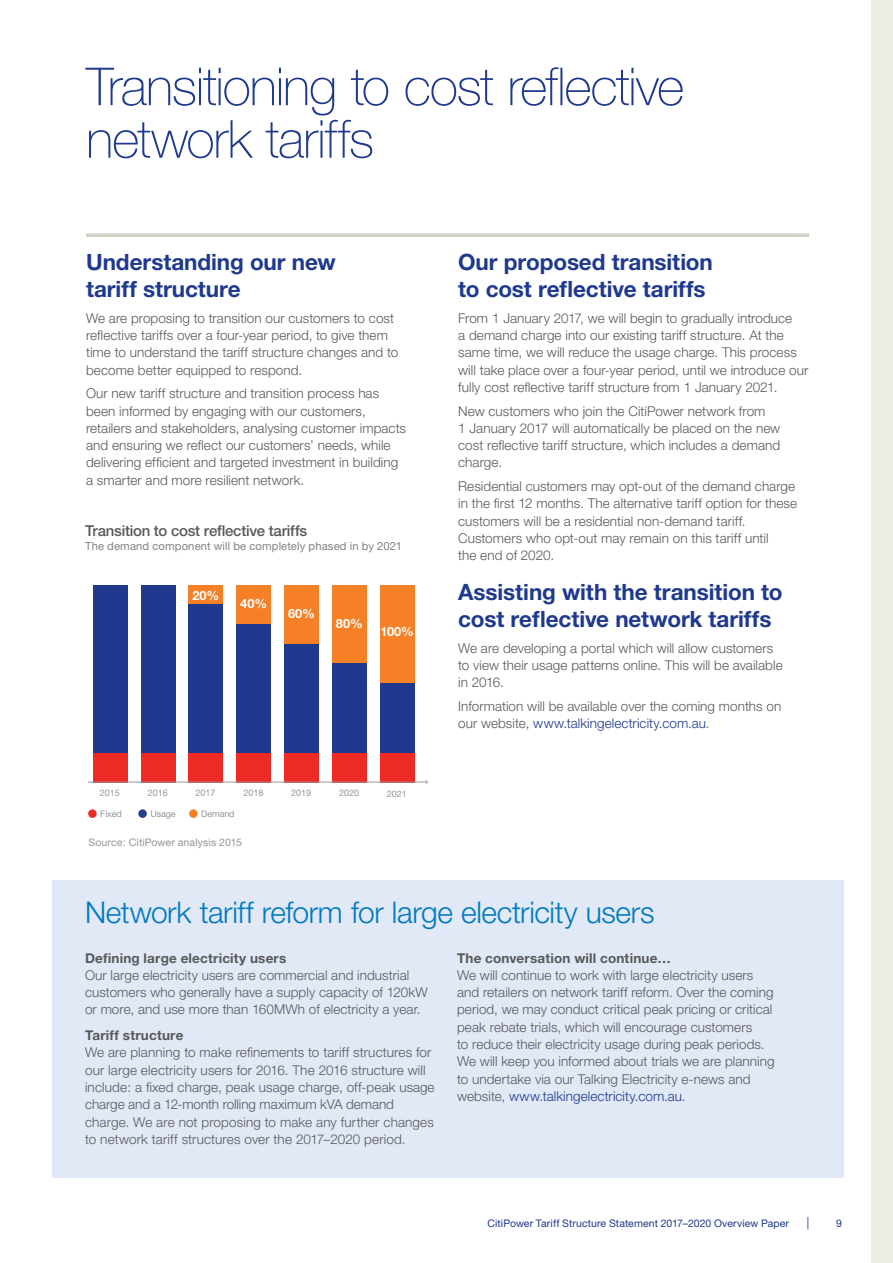
<style>
.page{position:relative;width:893px;height:1263px;background:#fff}
.page>*{position:absolute;margin:0;border:0;box-sizing:border-box;transform-origin:0 0}
.t1{font:100 52.5px/52.5px "Helvetica Neue";letter-spacing:-.025em;color:#1e398d}
.t2{font:300 30px "Helvetica Neue";letter-spacing:-.015em;color:#0079c1}
.t3{font:700 22.5px/27px "Helvetica Neue";color:#1e398d}
.t4{font:500 15px "Helvetica Neue";letter-spacing:-.02em;color:#58595b}
.t5{font:300 13.5px/17.2px "Helvetica Neue";letter-spacing:.005em;color:#58595b}
.t6{font:700 13.5px "Helvetica Neue";letter-spacing:.015em;color:#58595b}
.t7{font:700 12.75px "Helvetica Neue";color:#fff}
.t8{font:11.25px "Helvetica Neue";letter-spacing:.01em;color:#808285}
.t9{font:10.5px "Helvetica Neue";letter-spacing:.005em;color:#1e398d}
.t10{font:10.5px "Helvetica Neue";letter-spacing:.01em;color:#939598}
.t11{font:9px "Helvetica Neue";color:#939598}
.s1{color:#1e398d}
.s2{font-weight:100;font-size:16.5px}
</style>
<div class="page">
<div style="left:872px;top:0;width:21px;height:1263px;background:#edede6"></div>
<svg style="left:86px;top:233px;width:723px;height:4px;background:#d5d5cb"></svg>
<div style="left:52px;top:880px;width:791px;height:297px;background:#e1e8f6"></div>
<div style="left:93px;top:585px;width:34px;height:168px;background:#1e398d"></div>
<div style="left:93px;top:753px;width:34px;height:29px;background:#ee2a24"></div>
<div style="left:141px;top:585px;width:34px;height:168px;background:#1e398d"></div>
<div style="left:141px;top:753px;width:34px;height:29px;background:#ee2a24"></div>
<div style="left:380px;top:585px;width:34px;height:98px;background:#f58025"></div>
<div style="left:380px;top:753px;width:34px;height:29px;background:#ee2a24"></div>
<div style="left:380px;top:683px;width:34px;height:70px;background:#1e398d"></div>
<div style="left:332px;top:585px;width:34px;height:79px;background:#f58025"></div>
<div style="left:332px;top:753px;width:34px;height:29px;background:#ee2a24"></div>
<div style="left:332px;top:664px;width:34px;height:89px;background:#1e398d"></div>
<div style="left:285px;top:585px;width:34px;height:59px;background:#f58025"></div>
<div style="left:285px;top:753px;width:34px;height:29px;background:#ee2a24"></div>
<div style="left:285px;top:644px;width:34px;height:109px;background:#1e398d"></div>
<div style="left:237px;top:585px;width:34px;height:39px;background:#f58025"></div>
<div style="left:237px;top:753px;width:34px;height:29px;background:#ee2a24"></div>
<div style="left:237px;top:624px;width:34px;height:129px;background:#1e398d"></div>
<div style="left:189px;top:585px;width:34px;height:20px;background:#f58025"></div>
<div style="left:189px;top:753px;width:34px;height:29px;background:#ee2a24"></div>
<div style="left:189px;top:605px;width:34px;height:148px;background:#1e398d"></div>
<div style="left:88px;top:809px;width:9px;height:9px;background:#ed2c26;border-radius:50%"></div>
<div style="left:138px;top:809px;width:9px;height:9px;background:#253e89;border-radius:50%"></div>
<div style="left:189px;top:809px;width:9px;height:9px;background:#f58022;border-radius:50%"></div>
<hr style="left:88px;top:782px;width:340px;height:1px;background:#939598">
<h1 class="t1" style="left:86px;top:60px;width:600px">Transitioning to cost reflective network tariffs</h1>
<h3 class="t3" style="left:86px;top:248px;width:251px">Understanding our new tariff structure</h3>
<p class="t5" style="left:86px;top:309px;width:314px">We are proposing to transition our customers to cost reflective tariffs over a four-year period, to give them time to understand the tariff structure changes and to become better equipped to respond.</p>
<p class="t5" style="left:86px;top:385px;width:321px">Our new tariff structure and transition process has been informed by engaging with our customers, retailers and stakeholders, analysing customer impacts and ensuring we reflect our customers’ needs, while delivering efficient and targeted investment in building a smarter and more resilient network.</p>
<p class="t4" style="left:85px;top:522px;width:224px">Transition to cost reflective tariffs</p>
<p class="t8" style="left:85px;top:539px;width:319px">The demand component will be completely phased in by 2021</p>
<p class="t7" style="left:192px;top:587px;width:28px">20%</p>
<p class="t7" style="left:240px;top:596px;width:28px">40%</p>
<p class="t7" style="left:288px;top:606px;width:28px">60%</p>
<p class="t7" style="left:336px;top:615px;width:28px">80%</p>
<p class="t7" style="left:381px;top:624px;width:35px">100%</p>
<p class="t11" style="left:100px;top:787px;width:22px">2015</p>
<p class="t11" style="left:148px;top:787px;width:22px">2016</p>
<p class="t11" style="left:196px;top:787px;width:22px">2017</p>
<p class="t11" style="left:243px;top:787px;width:22px">2018</p>
<p class="t11" style="left:291px;top:787px;width:22px">2019</p>
<p class="t11" style="left:339px;top:787px;width:22px">2020</p>
<p class="t11" style="left:387px;top:788px;width:22px">2021</p>
<p class="t11" style="left:100px;top:808px;width:23px">Fixed</p>
<p class="t11" style="left:150px;top:808px;width:27px">Usage</p>
<p class="t11" style="left:201px;top:808px;width:35px">Demand</p>
<p class="t10" style="left:88px;top:836px;width:155px">Source: CitiPower analysis 2015</p>
<h3 class="t3" style="left:458px;top:248px;width:256px">Our proposed transition to cost reflective tariffs</h3>
<p class="t5" style="left:458px;top:309px;width:352px">From 1 January 2017, we will begin to gradually introduce<br>a demand charge into our existing tariff structure. At the same time, we will reduce the usage charge. This process will take place over a four-year period, until we introduce our fully cost reflective tariff structure from 1 January 2021.</p>
<p class="t5" style="left:458px;top:402px;width:324px">New customers who join the CitiPower network from<br>1 January 2017 will automatically be placed on the new cost reflective tariff structure, which includes a demand charge.</p>
<p class="t5" style="left:458px;top:477px;width:340px">Residential customers may opt-out of the demand charge in the first 12 months. The alternative tariff option for these customers will be a residential non-demand tariff.<br>Customers who opt-out may remain on this tariff until<br>the end of 2020.</p>
<h3 class="t3" style="left:458px;top:578px;width:326px">Assisting with the transition to cost reflective network tariffs</h3>
<p class="t5" style="left:458px;top:639px;width:326px">We are developing a portal which will allow customers to view their usage patterns online. This will be available in 2016.</p>
<p class="t5" style="left:458px;top:697px;width:325px">Information will be available over the coming months on our website, <span class="s1">www.talkingelectricity.com.au</span>.</p>
<h2 class="t2" style="left:85px;top:894px;width:571px">Network tariff reform for large electricity users</h2>
<p class="t6" style="left:85px;top:949px;width:203px">Defining large electricity users</p>
<p class="t5" style="left:85px;top:966px;width:344px">Our large electricity users are commercial and industrial customers who generally have a supply capacity of 120kW or more, and use more than 160MWh of electricity a year.</p>
<p class="t6" style="left:85px;top:1027px;width:100px">Tariff structure</p>
<p class="t5" style="left:85px;top:1044px;width:351px">We are planning to make refinements to tariff structures for our large electricity users for 2016. The 2016 structure will include: a fixed charge, peak usage charge, off-peak usage charge and a 12-month rolling maximum kVA demand charge. We are not proposing to make any further changes to network tariff structures over the 2017–2020 period.</p>
<p class="t6" style="left:457px;top:949px;width:215px">The conversation will continue…</p>
<p class="t5" style="left:457px;top:966px;width:319px">We will continue to work with large electricity users and retailers on network tariff reform. Over the coming period, we may conduct critical peak pricing or critical peak rebate trials, which will encourage customers<br>to reduce their electricity usage during peak periods.<br>We will keep you informed about trials we are planning to undertake via our Talking Electricity e-news and website, <span class="s1">www.talkingelectricity.com.au</span>.</p>
<p class="t9" style="left:488px;top:1217px;width:324px">CitiPower Tariff Structure Statement 2017–2020 Overview Paper <span class="s2">|</span></p>
<p class="t9" style="left:836px;top:1217px;width:7px">9</p>
</div>
